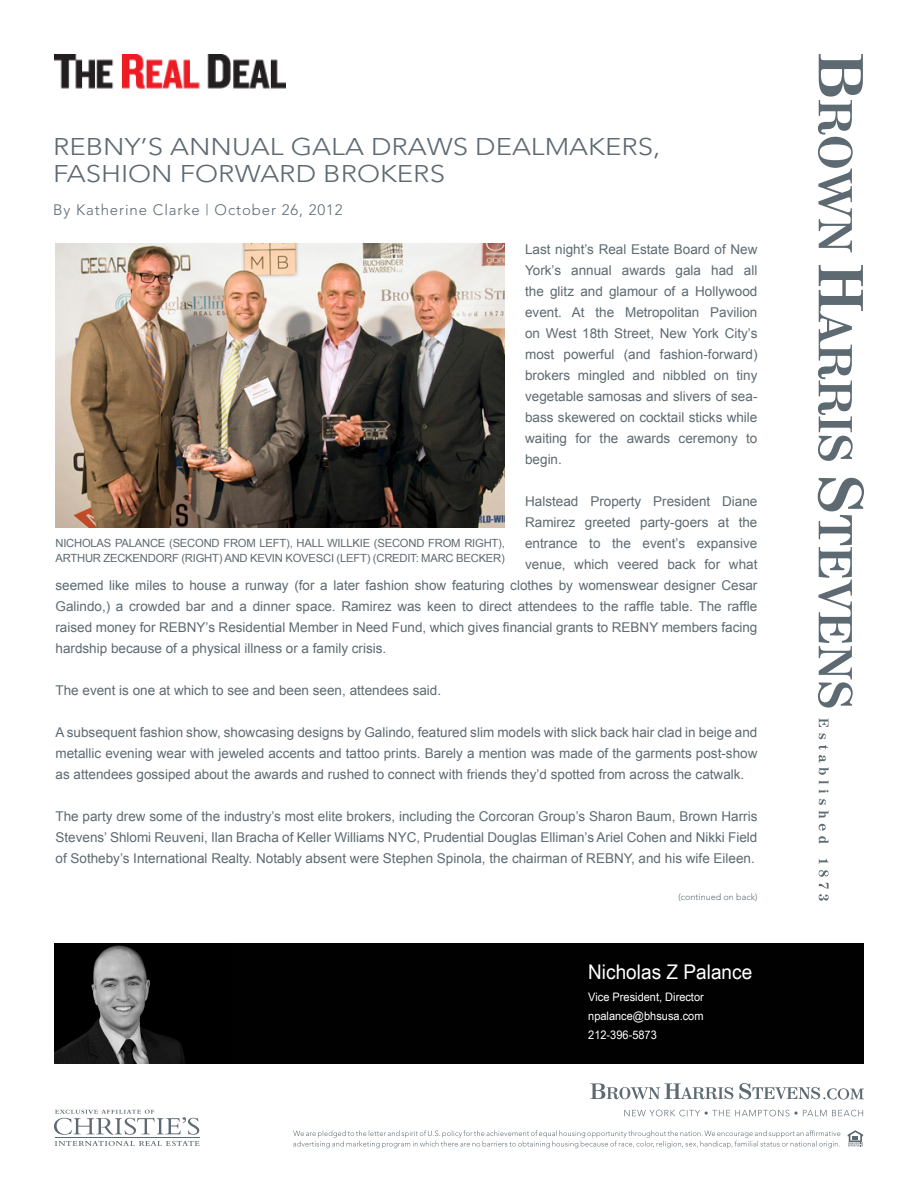
<style>
.page{position:relative;width:918px;height:1188px;background:#fff}
.page>*{position:absolute;margin:0;border:0;box-sizing:border-box;transform-origin:0 0}
.t1{font:300 24px "Avenir";color:#5d6a71;scale:1.15 1}
.t2{font:20.25px "Arial Narrow";color:#fff;scale:1.15 1}
.t3{font:300 15px "Avenir";letter-spacing:.06em;color:#5d6a71}
.t4{font:13.5px/21px "Arial";color:#5d6a71;text-align:justify}
.t5{font:11.7px "Arial Narrow";color:#fff;scale:1.15 1}
.t6{font:11.25px/15px "Arial";letter-spacing:-.02em;color:#5d6a71}
.t7{font:300 9px "Avenir";color:#5d6a71}
</style>
<div class="page">
<svg style="left:819px;top:718px;width:9px;height:9px"></svg>
<svg style="left:819px;top:734px;width:7px;height:5px"></svg>
<svg style="left:819px;top:745px;width:9px;height:4px"></svg>
<svg style="left:819px;top:755px;width:10px;height:29px"></svg>
<svg style="left:819px;top:790px;width:10px;height:3px"></svg>
<svg style="left:819px;top:799px;width:7px;height:6px"></svg>
<svg style="left:819px;top:811px;width:10px;height:7px"></svg>
<svg style="left:819px;top:824px;width:10px;height:20px"></svg>
<svg style="left:819px;top:859px;width:10px;height:5px"></svg>
<svg style="left:819px;top:870px;width:10px;height:7px"></svg>
<svg style="left:819px;top:883px;width:10px;height:18px"></svg>
<svg style="left:818px;top:54px;width:45px;height:199px"></svg>
<svg style="left:818px;top:265px;width:45px;height:196px"></svg>
<svg style="left:818px;top:478px;width:46px;height:230px"></svg>
<svg style="left:848px;top:1130px;width:15px;height:17px"></svg>
<svg style="left:590px;top:1083px;width:143px;height:16px"></svg>
<svg style="left:739px;top:1083px;width:125px;height:17px"></svg>
<svg style="left:293px;top:1130px;width:547px;height:18px"></svg>
<hr style="left:55px;top:1138px;width:144px;height:1px;background:#5d6a71">
<svg style="left:55px;top:1141px;width:144px;height:5px"></svg>
<svg style="left:54px;top:1110px;width:145px;height:25px"></svg>
<svg style="left:624px;top:1110px;width:239px;height:6px"></svg>
<img style="left:54px;top:54px;width:231px;height:35px">
<div style="left:54px;top:944px;width:810px;height:120px;background:#010101"></div>
<img style="left:54px;top:945px;width:131px;height:119px">
<img style="left:56px;top:244px;width:449px;height:283px">
<p class="t1" style="left:53px;top:132px;width:530px">REBNY’S ANNUAL GALA DRAWS DEALMAKERS,</p>
<p class="t1" style="left:53px;top:159px;width:342px">FASHION FORWARD BROKERS</p>
<p class="t3" style="left:53px;top:201px;width:291px">By Katherine Clarke | October 26, 2012</p>
<p class="t4" style="left:525px;top:239px;width:234px">Last night’s Real Estate Board of New York’s annual awards gala had all the glitz and glamour of a Hollywood event. At the Metropolitan Pavilion on West 18th Street, New York City’s most powerful (and fashion-forward) brokers mingled and nibbled on tiny vegetable samosas and slivers of sea&shy;bass skewered on cocktail sticks while waiting for the awards ceremony to begin.</p>
<p class="t4" style="left:525px;top:491px;width:234px">Halstead Property President Diane</p>
<p class="t4" style="left:525px;top:512px;width:234px">Ramirez greeted party-goers at the</p>
<p class="t4" style="left:525px;top:533px;width:234px">entrance to the event’s expansive</p>
<p class="t4" style="left:525px;top:554px;width:234px">venue, which veered back for what</p>
<p class="t4" style="left:56px;top:575px;width:703px">seemed like miles to house a runway (for a later fashion show featuring clothes by womenswear designer Cesar</p>
<p class="t4" style="left:56px;top:596px;width:703px">Galindo,) a crowded bar and a dinner space. Ramirez was keen to direct attendees to the raffle table. The raffle</p>
<p class="t4" style="left:56px;top:617px;width:703px">raised money for REBNY’s Residential Member in Need Fund, which gives financial grants to REBNY members facing</p>
<p class="t4" style="left:56px;top:638px;width:332px">hardship because of a physical illness or a family crisis.</p>
<p class="t4" style="left:56px;top:680px;width:387px">The event is one at which to see and been seen, attendees said.</p>
<p class="t4" style="left:56px;top:722px;width:703px">A subsequent fashion show, showcasing designs by Galindo, featured slim models with slick back hair clad in beige and metallic evening wear with jeweled accents and tattoo prints. Barely a mention was made of the garments post-show as attendees gossiped about the awards and rushed to connect with friends they’d spotted from across the catwalk.</p>
<p class="t4" style="left:56px;top:806px;width:703px">The party drew some of the industry’s most elite brokers, including the Corcoran Group’s Sharon Baum, Brown Harris Stevens’ Shlomi Reuveni, Ilan Bracha of Keller Williams NYC, Prudential Douglas Elliman’s Ariel Cohen and Nikki Field of Sotheby’s International Realty. Notably absent were Stephen Spinola, the chairman of REBNY, and his wife Eileen.</p>
<p class="t6" style="left:56px;top:535px;width:451px">NICHOLAS PALANCE (SECOND FROM LEFT), HALL WILLKIE (SECOND FROM RIGHT),<br>ARTHUR ZECKENDORF (RIGHT) AND KEVIN KOVESCI (LEFT) (CREDIT: MARC BECKER)</p>
<p class="t7" style="left:679px;top:892px;width:80px">(continued on back)</p>
<p class="t2" style="left:588px;top:961px;width:144px">Nicholas Z Palance</p>
<p class="t5" style="left:588px;top:990px;width:102px">Vice President, Director</p>
<p class="t5" style="left:588px;top:1009px;width:102px">npalance@bhsusa.com</p>
<p class="t5" style="left:588px;top:1028px;width:61px">212-396-5873</p>
</div>
